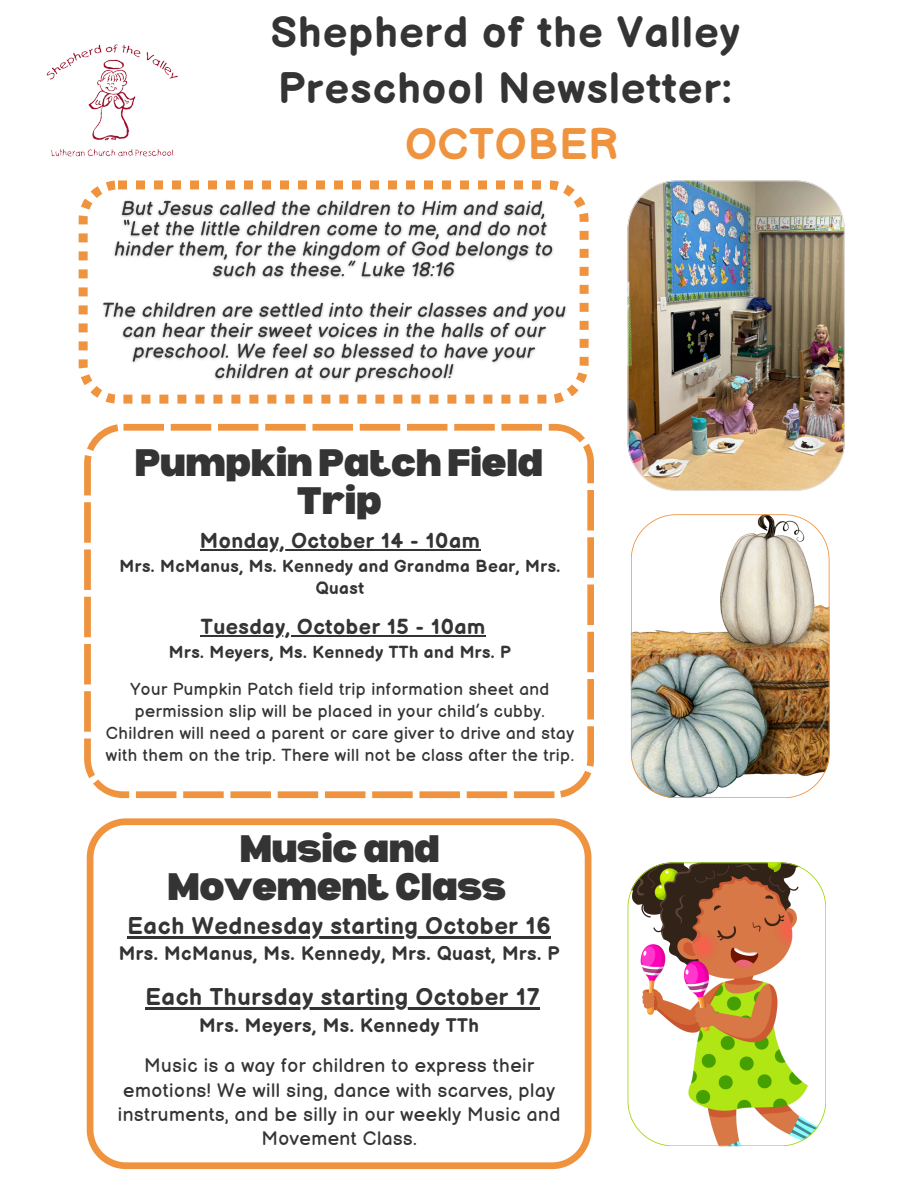
<style>
.page{position:relative;width:918px;height:1188px;background:#fff}
.page>*{position:absolute;margin:0;border:0;box-sizing:border-box;transform-origin:0 0}
.t1{font:700 43.05px/56.2px "Balsamiq Sans";letter-spacing:.025em;color:#343435;text-align:center}
.t2{font:900 37.5px/38.2px "Bernoru";letter-spacing:-.025em;color:#343435;text-align:center}
.t3{font:700 23.7px "Balsamiq Sans";letter-spacing:.025em;color:#343435}
.t4{font:700 21.3px "Balsamiq Sans";letter-spacing:.025em;color:#343435}
.t5{font:19.2px/24.2px "Balsamiq Sans";letter-spacing:.025em;color:#343435;text-align:center}
.t6{font:700 19.2px "Balsamiq Sans";letter-spacing:.025em;color:#343435}
.t7{font:17.1px/21.9px "Balsamiq Sans";letter-spacing:.025em;color:#343435;text-align:center}
.t8{font:700 17.1px/21.9px "Balsamiq Sans";letter-spacing:.025em;color:#343435;text-align:center}
.s1{color:#ef933e}
.s2{font-weight:700}
</style>
<div class="page">
<svg style="left:79px;top:180px;width:509px;height:223px"></svg>
<svg style="left:84px;top:424px;width:510px;height:374px"></svg>
<img style="left:628px;top:180px;width:217px;height:311px">
<img style="left:46px;top:44px;width:132px;height:113px">
<img style="left:631px;top:514px;width:199px;height:284px">
<svg style="left:628px;top:862px;width:198px;height:284px"></svg>
<hr style="left:200px;top:549px;width:280px;height:2px;background:#343435">
<hr style="left:201px;top:635px;width:285px;height:2px;background:#343435">
<svg style="left:87px;top:818px;width:504px;height:351px"></svg>
<img style="left:96px;top:195px;width:477px;height:195px">
<hr style="left:128px;top:936px;width:423px;height:3px;background:#343435">
<hr style="left:145px;top:1008px;width:395px;height:2px;background:#343435">
<h3 class="t1" style="left:271px;top:6px;width:470px">Shepherd of the Valley<br>Preschool Newsletter:<br><span class="s1">OCTOBER</span></h3>
<h5 class="t2" style="left:135px;top:442px;width:410px">Pumpkin Patch Field<br>Trip</h5>
<h6 class="t4" style="left:200px;top:528px;width:281px">Monday, October 14 - 10am</h6>
<h6 class="t8" style="left:120px;top:556px;width:442px">Mrs. McManus, Ms. Kennedy and Grandma Bear, Mrs.<br>Quast</h6>
<h2 class="t4" style="left:201px;top:615px;width:286px">Tuesday, October 15 - 10am</h2>
<h2 class="t7" style="left:130px;top:634px;width:420px;line-height:37px"><span class="s2">Mrs. Meyers, Ms. Kennedy TTh and Mrs. P<br></span>Your Pumpkin Patch field trip information sheet and</h2>
<h4 class="t7" style="left:106px;top:701px;width:470px">permission slip will be placed in your child’s cubby.<br>Children will need a parent or care giver to drive and stay with them on the trip. There will not be class after the trip.</h4>
<h2 class="t2" style="left:167px;top:828px;width:341px">Music and<br>Movement Class</h2>
<p class="t3" style="left:128px;top:913px;width:425px">Each Wednesday starting October 16</p>
<p class="t6" style="left:119px;top:943px;width:442px">Mrs. McManus, Ms. Kennedy, Mrs. Quast, Mrs. P</p>
<p class="t3" style="left:145px;top:984px;width:396px">Each Thursday starting October 17</p>
<p class="t5" style="left:144px;top:1006px;width:391px;line-height:40.7px"><span class="s2">Mrs. Meyers, Ms. Kennedy TTh<br></span>Music is a way for children to express their</p>
<p class="t5" style="left:118px;top:1079px;width:444px">emotions! We will sing, dance with scarves, play instruments, and be silly in our weekly Music and<br>Movement Class.</p>
</div>
